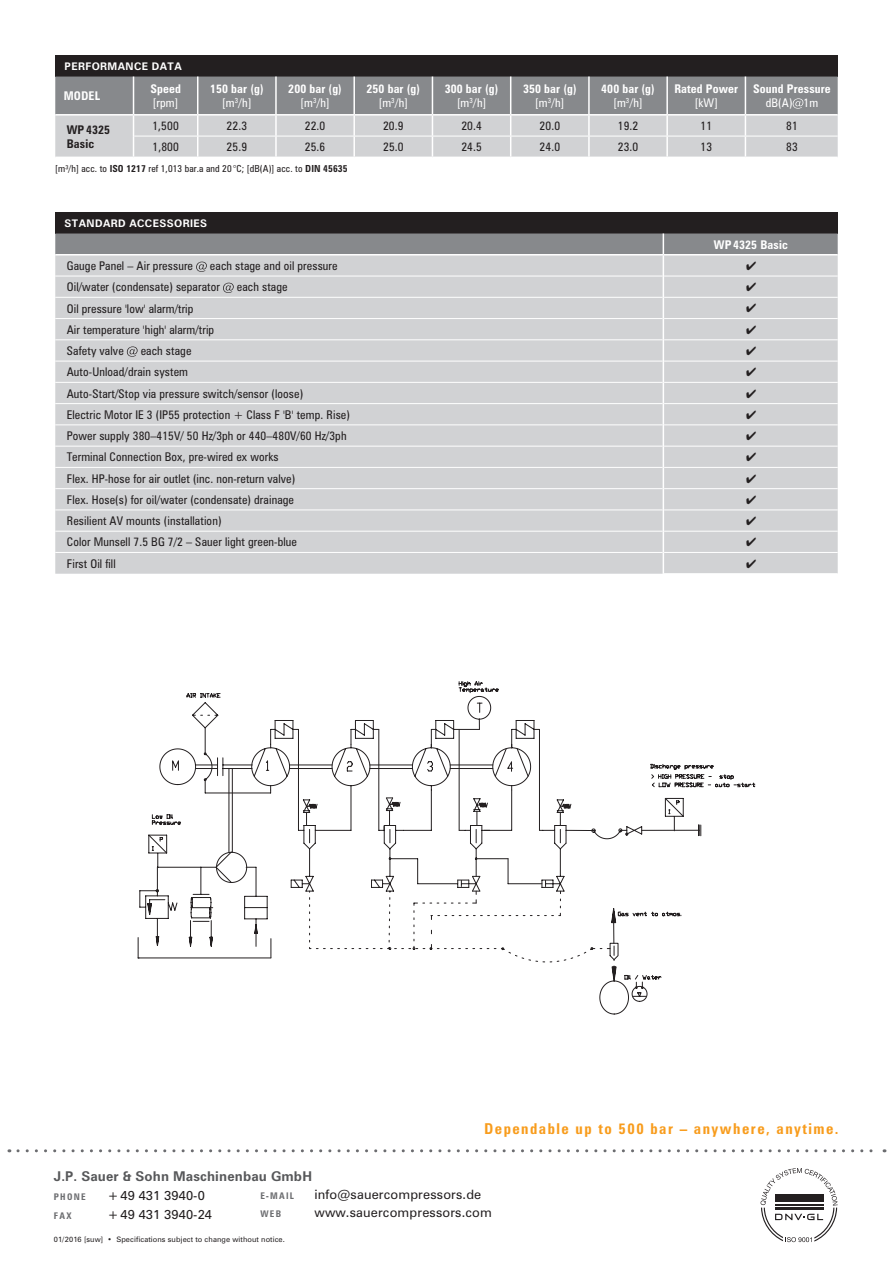
<style>
.page{position:relative;width:893px;height:1263px;background:#fff}
.page>*{position:absolute;margin:0;border:0;box-sizing:border-box;transform-origin:0 0}
.t1{font:700 condensed 15px "Zurich BT";letter-spacing:.1em;color:#f89c1c}
.t2{font:700 13.5px "Zurich BT";letter-spacing:.01em;color:#57585a}
.t3{font:12.9px "Zurich BT";letter-spacing:.01em;color:#231f20}
.t4{font:condensed 12px "Zurich BT";letter-spacing:.01em;color:#231f20}
.t5{font:700 condensed 12px/14.4px "Zurich BT";letter-spacing:.01em;color:#fff;text-align:center}
.t6{font:condensed 12px "Zurich BT";letter-spacing:.01em;color:#fff}
.t7{font:700 condensed 12px/14.4px "Zurich BT";letter-spacing:.01em;color:#231f20}
.t8{font:700 10.5px "Zurich BT";letter-spacing:.04em;color:#fff}
.t9{font:condensed 9.75px "Zurich BT";letter-spacing:.01em;color:#231f20}
.t10{font:700 condensed 9.15px "Zurich BT";letter-spacing:.14em;color:#6c6d70}
.t11{font:7.5px "Zurich BT";letter-spacing:.01em;color:#231f20}
.s1{font-weight:400}
.s2{font-weight:700}
</style>
<div class="page">
<div style="left:55px;top:55px;width:783px;height:22px;background:#231f20"></div>
<svg style="left:55px;top:77px;width:783px;height:80px;background:#b1b3b5"></svg>
<div style="left:55px;top:212px;width:783px;height:21px;background:#231f20"></div>
<svg style="left:18px;top:1149px;width:867px;height:3px"></svg>
<svg style="left:137px;top:703px;width:67px;height:256px"></svg>
<svg style="left:204px;top:696px;width:497px;height:306px"></svg>
<svg style="left:270px;top:785px;width:349px;height:197px"></svg>
<svg style="left:760px;top:1168px;width:78px;height:74px"></svg>
<svg style="left:55px;top:233px;width:783px;height:340px;background:#cecfd1"></svg>
<p class="t8" style="left:65px;top:60px;width:119px">PERFORMANCE DATA</p>
<p class="t5" style="left:64px;top:89px;width:38px">MODEL</p>
<p class="t5" style="left:150px;top:81px;width:32px">Speed</p>
<p class="t6" style="left:153px;top:95px;width:27px">[rpm]</p>
<p class="t5" style="left:210px;top:81px;width:55px">150 bar (g) <span class="s1">[m</span><sup>3</sup><span class="s1">/h]</span></p>
<p class="t5" style="left:288px;top:81px;width:55px">200 bar (g) <span class="s1">[m</span><sup>3</sup><span class="s1">/h]</span></p>
<p class="t5" style="left:367px;top:81px;width:55px">250 bar (g) <span class="s1">[m</span><sup>3</sup><span class="s1">/h]</span></p>
<p class="t5" style="left:445px;top:81px;width:55px">300 bar (g) <span class="s1">[m</span><sup>3</sup><span class="s1">/h]</span></p>
<p class="t5" style="left:523px;top:81px;width:55px">350 bar (g) <span class="s1">[m</span><sup>3</sup><span class="s1">/h]</span></p>
<p class="t5" style="left:601px;top:81px;width:55px">400 bar (g) <span class="s1">[m</span><sup>3</sup><span class="s1">/h]</span></p>
<p class="t5" style="left:674px;top:81px;width:65px">Rated Power</p>
<p class="t6" style="left:695px;top:95px;width:25px">[kW]</p>
<p class="t5" style="left:753px;top:81px;width:79px">Sound Pressure</p>
<p class="t6" style="left:766px;top:95px;width:54px">dB(A) 1m</p>
<p class="t7" style="left:67px;top:122px;width:45px">WP 4325<br>Basic</p>
<p class="t4" style="left:152px;top:119px;width:28px">1,500</p>
<p class="t4" style="left:227px;top:119px;width:22px">22.3</p>
<p class="t4" style="left:305px;top:119px;width:22px">22.0</p>
<p class="t4" style="left:383px;top:119px;width:22px">20.9</p>
<p class="t4" style="left:461px;top:119px;width:22px">20.4</p>
<p class="t4" style="left:540px;top:119px;width:22px">20.0</p>
<p class="t4" style="left:618px;top:119px;width:22px">19.2</p>
<p class="t4" style="left:700px;top:119px;width:13px">11</p>
<p class="t4" style="left:786px;top:119px;width:13px">81</p>
<p class="t4" style="left:152px;top:140px;width:28px">1,800</p>
<p class="t4" style="left:227px;top:140px;width:22px">25.9</p>
<p class="t4" style="left:305px;top:140px;width:22px">25.6</p>
<p class="t4" style="left:383px;top:140px;width:22px">25.0</p>
<p class="t4" style="left:461px;top:140px;width:22px">24.5</p>
<p class="t4" style="left:540px;top:140px;width:22px">24.0</p>
<p class="t4" style="left:618px;top:140px;width:22px">23.0</p>
<p class="t4" style="left:700px;top:140px;width:13px">13</p>
<p class="t4" style="left:786px;top:140px;width:13px">83</p>
<p class="t9" style="left:55px;top:163px;width:294px">[m³/h] acc. to <span class="s2">ISO 1217</span> ref 1,013 bar.a and 20 °C; [dB(A)] acc. to <span class="s2">DIN 45635</span></p>
<p class="t8" style="left:65px;top:217px;width:144px">STANDARD ACCESSORIES</p>
<p class="t4" style="left:67px;top:259px;width:128px">Gauge Panel – Air pressure</p>
<p class="t4" style="left:210px;top:259px;width:129px">each stage and oil pressure</p>
<p class="t4" style="left:67px;top:280px;width:155px">Oil/water (condensate) separator</p>
<p class="t4" style="left:237px;top:280px;width:52px">each stage</p>
<p class="t4" style="left:67px;top:301px;width:128px">Oil pressure 'low' alarm/trip</p>
<p class="t4" style="left:67px;top:322px;width:149px">Air temperature 'high' alarm/trip</p>
<p class="t4" style="left:67px;top:343px;width:58px">Safety valve</p>
<p class="t4" style="left:141px;top:343px;width:52px">each stage</p>
<p class="t4" style="left:67px;top:365px;width:123px">Auto-Unload/drain system</p>
<p class="t4" style="left:67px;top:386px;width:238px">Auto-Start/Stop via pressure switch/sensor (loose)</p>
<p class="t4" style="left:67px;top:407px;width:285px">Electric Motor IE 3 (IP55 protection + Class F 'B' temp. Rise)</p>
<p class="t4" style="left:67px;top:428px;width:281px">Power supply 380–415V/ 50 Hz/3ph or 440–480V/60 Hz/3ph</p>
<p class="t4" style="left:67px;top:450px;width:213px">Terminal Connection Box, pre-wired ex works</p>
<p class="t4" style="left:67px;top:471px;width:230px">Flex. HP-hose for air outlet (inc. non-return valve)</p>
<p class="t4" style="left:67px;top:492px;width:229px">Flex. Hose(s) for oil/water (condensate) drainage</p>
<p class="t4" style="left:67px;top:514px;width:156px">Resilient AV mounts (installation)</p>
<p class="t4" style="left:67px;top:535px;width:232px">Color Munsell 7.5 BG 7/2 – Sauer light green-blue</p>
<p class="t4" style="left:67px;top:556px;width:50px">First Oil fill</p>
<p class="t5" style="left:714px;top:237px;width:75px">WP 4325 Basic</p>
<p class="t1" style="left:484px;top:1119px;width:356px">Dependable up to 500 bar – anywhere, anytime.</p>
<p class="t2" style="left:54px;top:1168px;width:260px">J.P. Sauer &amp; Sohn Maschinenbau GmbH</p>
<p class="t10" style="left:54px;top:1191px;width:33px">PHONE</p>
<p class="t3" style="left:108px;top:1187px;width:98px">+ 49 431 3940-0</p>
<p class="t10" style="left:54px;top:1210px;width:19px">FAX</p>
<p class="t3" style="left:108px;top:1206px;width:106px">+ 49 431 3940-24</p>
<p class="t10" style="left:260px;top:1190px;width:35px">E-MAIL</p>
<p class="t3" style="left:314px;top:1186px;width:168px">info@sauercompressors.de</p>
<p class="t10" style="left:260px;top:1209px;width:22px">WEB</p>
<p class="t3" style="left:314px;top:1205px;width:179px">www.sauercompressors.com</p>
<p class="t11" style="left:54px;top:1235px;width:233px">01/2016 [suw] • Specifications subject to change without notice.</p>
</div>
